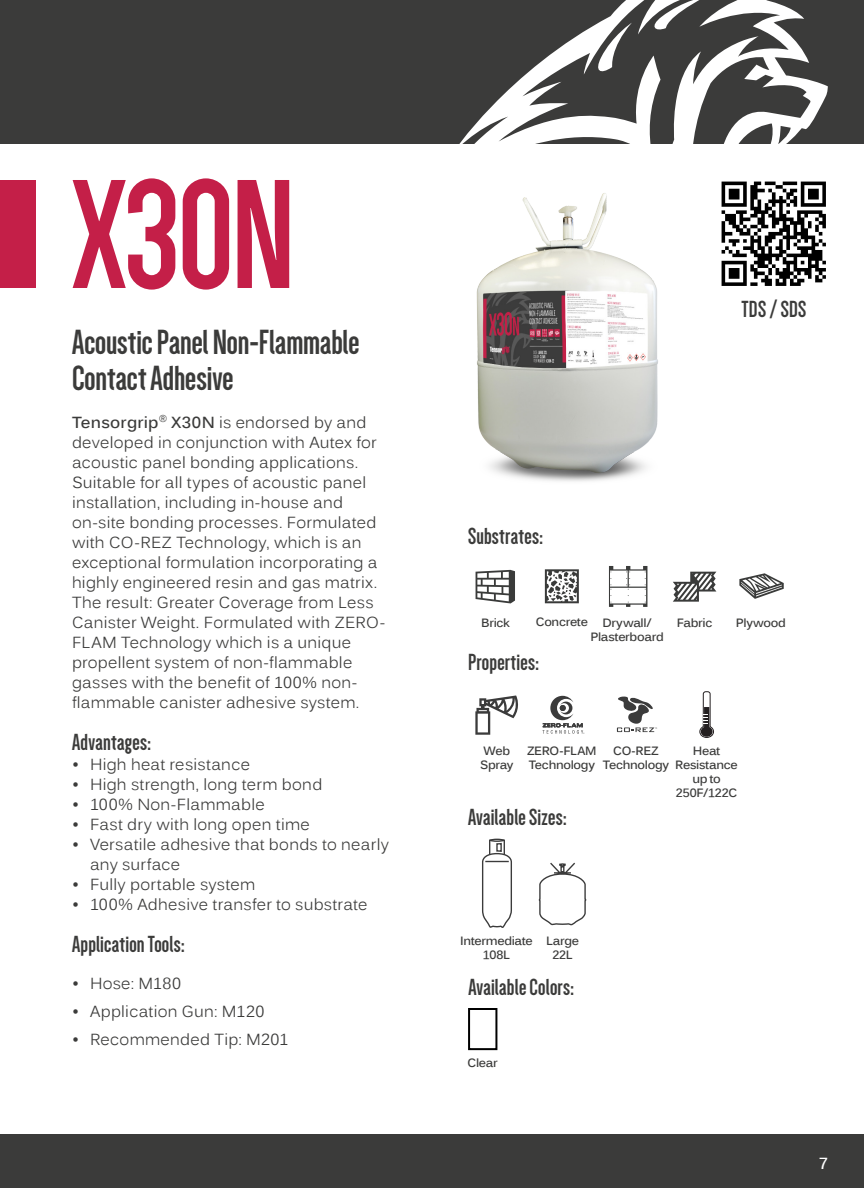
<style>
.page{position:relative;width:864px;height:1188px;background:#fff}
.page>*{position:absolute;margin:0;border:0;box-sizing:border-box;transform-origin:0 0}
.t1{font:700 160px "Dense";color:#c41f48}
.t2{font:700 36px/36px "Dense";color:#3b3b3a}
.t3{font:700 24px "Dense";letter-spacing:.01em;color:#3b3b3a}
.t4{font:16px/20px "Kalinga";letter-spacing:.015em;color:#3b3b3a}
.t5{font:700 16px "Kalinga";color:#fff}
.t6{font:700 12px/14px "Kalinga";letter-spacing:-.025em;color:#3b3b3a;text-align:center}
.s1{font-weight:700}
</style>
<div class="page">
<div style="left:0;top:0;width:864px;height:144px;background:#3b3b3a"></div>
<div style="left:0;top:1134px;width:864px;height:54px;background:#3b3b3a"></div>
<svg style="left:459px;top:0;width:369px;height:144px"></svg>
<svg style="left:594px;top:23px;width:38px;height:52px"></svg>
<svg style="left:649px;top:0;width:57px;height:32px"></svg>
<div style="left:0;top:180px;width:36px;height:108px;background:#c41f48"></div>
<img style="left:476px;top:193px;width:182px;height:289px">
<img style="left:721px;top:181px;width:105px;height:105px">
<div style="left:468px;top:1008px;width:29px;height:42px;background:#fff;border:2px solid #000"></div>
<svg style="left:609px;top:566px;width:38px;height:41px"></svg>
<svg style="left:476px;top:570px;width:39px;height:33px"></svg>
<svg style="left:545px;top:569px;width:34px;height:34px"></svg>
<svg style="left:673px;top:572px;width:43px;height:30px"></svg>
<svg style="left:739px;top:573px;width:45px;height:26px"></svg>
<svg style="left:699px;top:691px;width:15px;height:47px"></svg>
<svg style="left:475px;top:695px;width:43px;height:40px"></svg>
<svg style="left:542px;top:696px;width:42px;height:38px"></svg>
<svg style="left:617px;top:696px;width:40px;height:36px"></svg>
<svg style="left:482px;top:838px;width:30px;height:90px"></svg>
<svg style="left:539px;top:862px;width:47px;height:64px"></svg>
<p class="t1" style="left:72px;top:157px;width:225px">X30N</p>
<p class="t2" style="left:72px;top:324px;width:289px">Acoustic Panel Non-Flammable<br>Contact Adhesive</p>
<p class="t4" style="left:72px;top:413px;width:315px"><span class="s1">Tensorgrip</span><sup>®</sup> <span class="s1">X30N</span> is endorsed by and developed in conjunction with Autex for acoustic panel bonding applications.<br>Suitable for all types of acoustic panel installation, including in-house and on-site bonding processes. Formulated with CO-REZ Technology, which is an exceptional formulation incorporating a highly engineered resin and gas matrix.<br>The result: Greater Coverage from Less Canister Weight. Formulated with ZERO-FLAM Technology which is a unique propellent system of non-flammable gasses with the benefit of 100% non&shy;flammable canister adhesive system.</p>
<p class="t3" style="left:72px;top:730px;width:80px">Advantages:</p>
<p class="t4" style="left:72px;top:755px;width:180px">• High heat resistance</p>
<p class="t4" style="left:72px;top:775px;width:252px">• High strength, long term bond</p>
<p class="t4" style="left:72px;top:795px;width:194px">• 100% Non-Flammable</p>
<p class="t4" style="left:72px;top:815px;width:239px">• Fast dry with long open time</p>
<p class="t4" style="left:90px;top:835px;width:300px;text-indent:-18px">• Versatile adhesive that bonds to nearly any surface</p>
<p class="t4" style="left:72px;top:875px;width:185px">• Fully portable system</p>
<p class="t4" style="left:72px;top:895px;width:297px">• 100% Adhesive transfer to substrate</p>
<p class="t3" style="left:72px;top:932px;width:114px">Application Tools:</p>
<p class="t4" style="left:72px;top:974px;width:110px">• Hose: M180</p>
<p class="t4" style="left:72px;top:1002px;width:194px">• Application Gun: M120</p>
<p class="t4" style="left:72px;top:1030px;width:218px">• Recommended Tip: M201</p>
<p class="t3" style="left:741px;top:297px;width:66px">TDS / SDS</p>
<p class="t3" style="left:468px;top:524px;width:76px">Substrates:</p>
<p class="t6" style="left:481px;top:617px;width:30px">Brick</p>
<p class="t6" style="left:536px;top:616px;width:54px">Concrete</p>
<p class="t6" style="left:677px;top:617px;width:37px">Fabric</p>
<p class="t6" style="left:736px;top:616px;width:52px">Plywood</p>
<p class="t6" style="left:590px;top:617px;width:75px">Drywall/<br>Plasterboard</p>
<p class="t3" style="left:468px;top:651px;width:72px">Properties:</p>
<p class="t6" style="left:480px;top:745px;width:35px;text-align:left">Web<br>Spray</p>
<p class="t6" style="left:527px;top:745px;width:71px;text-align:left">ZERO-FLAM<br>Technology</p>
<p class="t6" style="left:603px;top:745px;width:68px">CO-REZ<br>Technology</p>
<p class="t6" style="left:675px;top:745px;width:64px">Heat<br>Resistance up to<br>250F/122C</p>
<p class="t3" style="left:468px;top:805px;width:100px">Available Sizes:</p>
<p class="t6" style="left:460px;top:935px;width:74px">Intermediate<br>108L</p>
<p class="t6" style="left:546px;top:935px;width:35px">Large<br>22L</p>
<p class="t3" style="left:468px;top:975px;width:107px">Available Colors:</p>
<p class="t6" style="left:468px;top:1057px;width:32px">Clear</p>
<p class="t5" style="left:819px;top:1153px;width:11px">7</p>
</div>
